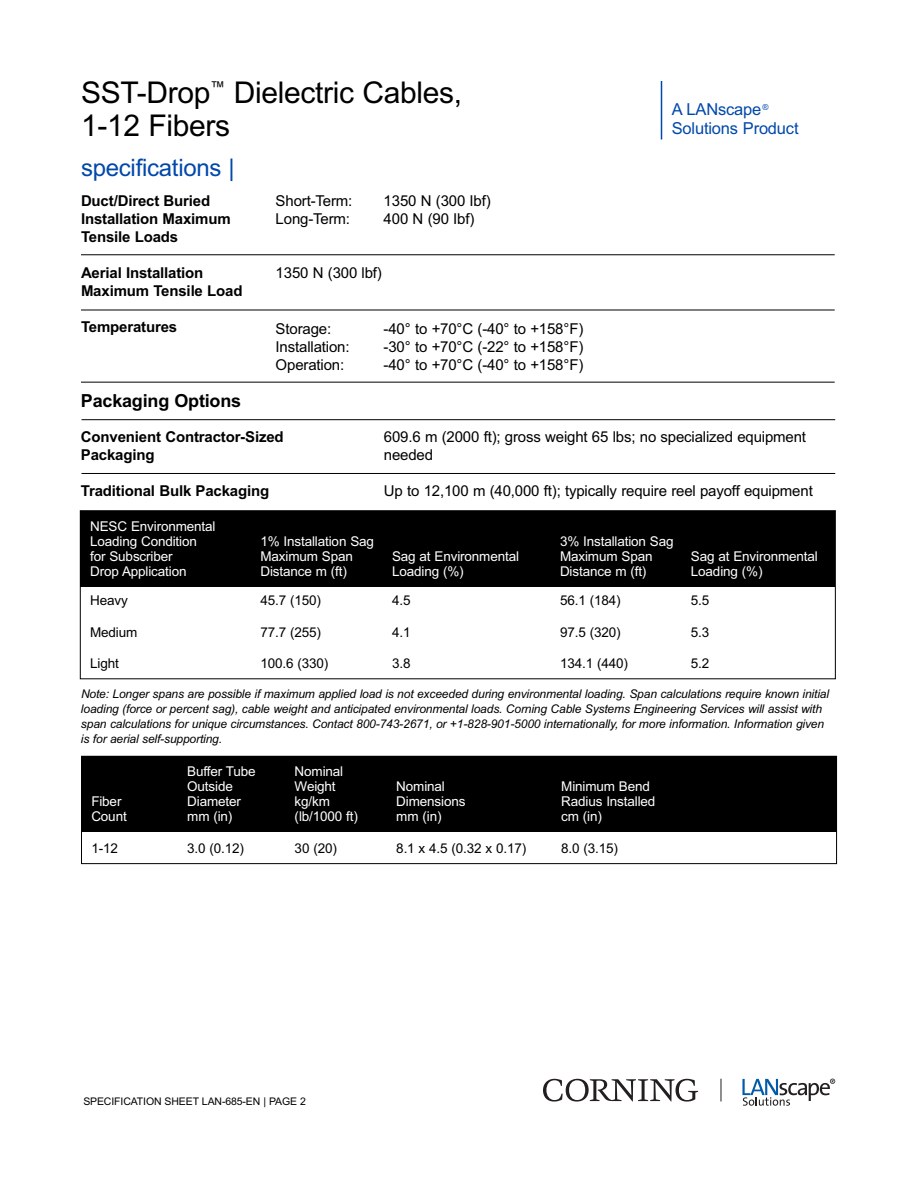
<style>
.page{position:relative;width:918px;height:1188px;background:#fff}
.page>*{position:absolute;margin:0;border:0;box-sizing:border-box;transform-origin:0 0}
.t1{font:30px/33px "Arial";letter-spacing:-.01em;color:#000}
.t2{font:24px "Arial";letter-spacing:-.01em;color:#0048aa}
.t3{font:700 18px "Arial";letter-spacing:-.01em;color:#000}
.t4{font:16.5px/19.5px "Arial";letter-spacing:-.01em;color:#0048aa}
.t5{font:15px/18px "Arial";letter-spacing:-.01em;color:#000}
.t6{font:700 15px/18px "Arial";letter-spacing:-.01em;color:#000}
.t7{font:13.5px/15px "Arial";letter-spacing:-.01em;color:#fff}
.t8{font:13.5px "Arial";letter-spacing:-.01em;color:#000}
.t9{font:italic 12px/15px "Arial";letter-spacing:-.01em;color:#000}
.t10{font:10.5px "Arial";letter-spacing:-.01em;color:#000}
</style>
<div class="page">
<svg style="left:543px;top:1079px;width:155px;height:23px"></svg>
<svg style="left:742px;top:1079px;width:93px;height:27px"></svg>
<svg style="left:721px;top:1079px;width:1px;height:23px"></svg>
<hr style="left:661px;top:81px;width:1px;height:59px;background:#0048aa">
<hr style="left:81px;top:254px;width:754px;height:1px;background:#000">
<hr style="left:81px;top:310px;width:754px;height:1px;background:#000">
<div style="left:80px;top:510px;width:756px;height:169px;border:1px solid #000"></div>
<div style="left:80px;top:511px;width:755px;height:76px;background:#000"></div>
<div style="left:81px;top:756px;width:756px;height:108px;border:1px solid #000"></div>
<div style="left:82px;top:756px;width:754px;height:76px;background:#000"></div>
<hr style="left:82px;top:419px;width:753px;height:1px;background:#000">
<hr style="left:82px;top:473px;width:753px;height:1px;background:#000">
<hr style="left:81px;top:382px;width:754px;height:1px;background:#000">
<h1 class="t1" style="left:81px;top:76px;width:383px">SST-Drop<sup>™</sup> Dielectric Cables,<br>1-12 Fibers</h1>
<h2 class="t2" style="left:81px;top:153px;width:155px">specifications |</h2>
<p class="t6" style="left:81px;top:192px;width:151px">Duct/Direct Buried<br>Installation Maximum<br>Tensile Loads</p>
<p class="t6" style="left:81px;top:264px;width:163px">Aerial Installation<br>Maximum Tensile Load</p>
<p class="t6" style="left:81px;top:318px;width:98px">Temperatures</p>
<h3 class="t3" style="left:81px;top:390px;width:162px">Packaging Options</h3>
<p class="t5" style="left:276px;top:192px;width:78px">Short-Term:</p>
<p class="t5" style="left:384px;top:192px;width:109px">1350 N (300 Ibf)</p>
<p class="t5" style="left:276px;top:210px;width:76px">Long-Term:</p>
<p class="t5" style="left:384px;top:210px;width:92px">400 N (90 Ibf)</p>
<p class="t5" style="left:276px;top:264px;width:108px">1350 N (300 lbf)</p>
<p class="t5" style="left:276px;top:320px;width:57px">Storage:</p>
<p class="t5" style="left:384px;top:320px;width:201px">-40° to +70°C (-40° to +158°F)</p>
<p class="t5" style="left:276px;top:338px;width:75px">Installation:</p>
<p class="t5" style="left:384px;top:338px;width:201px">-30° to +70°C (-22° to +158°F)</p>
<p class="t5" style="left:276px;top:356px;width:70px">Operation:</p>
<p class="t5" style="left:384px;top:356px;width:201px">-40° to +70°C (-40° to +158°F)</p>
<h3 class="t4" style="left:672px;top:99px;width:128px">A LANscape <sup>®<br></sup>Solutions Product</h3>
<p class="t6" style="left:81px;top:428px;width:204px">Convenient Contractor-Sized<br>Packaging</p>
<p class="t6" style="left:81px;top:482px;width:190px">Traditional Bulk Packaging</p>
<p class="t5" style="left:384px;top:428px;width:424px">609.6 m (2000 ft); gross weight 65 lbs; no specialized equipment needed</p>
<p class="t5" style="left:384px;top:482px;width:430px">Up to 12,100 m (40,000 ft); typically require reel payoff equipment</p>
<p class="t7" style="left:90px;top:518px;width:127px">NESC Environmental<br>Loading Condition</p>
<p class="t7" style="left:260px;top:533px;width:115px">1% Installation Sag</p>
<p class="t7" style="left:560px;top:533px;width:115px">3% Installation Sag</p>
<p class="t7" style="left:90px;top:548px;width:84px">for Subscriber</p>
<p class="t7" style="left:260px;top:548px;width:94px">Maximum Span</p>
<p class="t7" style="left:392px;top:548px;width:128px">Sag at Environmental</p>
<p class="t7" style="left:560px;top:548px;width:94px">Maximum Span</p>
<p class="t7" style="left:691px;top:548px;width:128px">Sag at Environmental</p>
<p class="t7" style="left:90px;top:563px;width:98px">Drop Application</p>
<p class="t7" style="left:260px;top:563px;width:88px">Distance m (ft)</p>
<p class="t7" style="left:392px;top:563px;width:73px">Loading (%)</p>
<p class="t7" style="left:560px;top:563px;width:88px">Distance m (ft)</p>
<p class="t7" style="left:691px;top:563px;width:73px">Loading (%)</p>
<p class="t8" style="left:90px;top:593px;width:39px">Heavy</p>
<p class="t8" style="left:260px;top:593px;width:62px">45.7 (150)</p>
<p class="t8" style="left:392px;top:593px;width:20px">4.5</p>
<p class="t8" style="left:560px;top:593px;width:62px">56.1 (184)</p>
<p class="t8" style="left:691px;top:593px;width:20px">5.5</p>
<p class="t8" style="left:90px;top:624px;width:49px">Medium</p>
<p class="t8" style="left:260px;top:624px;width:62px">77.7 (255)</p>
<p class="t8" style="left:392px;top:624px;width:20px">4.1</p>
<p class="t8" style="left:560px;top:624px;width:62px">97.5 (320)</p>
<p class="t8" style="left:691px;top:624px;width:20px">5.3</p>
<p class="t8" style="left:90px;top:655px;width:30px">Light</p>
<p class="t8" style="left:260px;top:655px;width:69px">100.6 (330)</p>
<p class="t8" style="left:392px;top:655px;width:20px">3.8</p>
<p class="t8" style="left:560px;top:655px;width:69px">134.1 (440)</p>
<p class="t8" style="left:691px;top:655px;width:20px">5.2</p>
<p class="t9" style="left:81px;top:687px;width:750px">Note: Longer spans are possible if maximum applied load is not exceeded during environmental loading. Span calculations require known initial loading (force or percent sag), cable weight and anticipated environmental loads. Corning Cable Systems Engineering Services will assist with span calculations for unique circumstances. Contact 800-743-2671, or +1-828-901-5000 internationally, for more information. Information given is for aerial self-supporting.</p>
<p class="t7" style="left:187px;top:764px;width:70px">Buffer Tube</p>
<p class="t7" style="left:295px;top:764px;width:50px">Nominal</p>
<p class="t7" style="left:187px;top:779px;width:47px">Outside</p>
<p class="t7" style="left:295px;top:779px;width:43px">Weight</p>
<p class="t7" style="left:396px;top:779px;width:50px">Nominal</p>
<p class="t7" style="left:561px;top:779px;width:90px">Minimum Bend</p>
<p class="t7" style="left:91px;top:794px;width:32px">Fiber</p>
<p class="t7" style="left:187px;top:794px;width:55px">Diameter</p>
<p class="t7" style="left:295px;top:794px;width:37px">kg/km</p>
<p class="t7" style="left:396px;top:794px;width:71px">Dimensions</p>
<p class="t7" style="left:561px;top:794px;width:96px">Radius Installed</p>
<p class="t7" style="left:91px;top:809px;width:37px">Count</p>
<p class="t7" style="left:187px;top:809px;width:47px">mm (in)</p>
<p class="t7" style="left:295px;top:809px;width:65px">(lb/1000 ft)</p>
<p class="t7" style="left:396px;top:809px;width:47px">mm (in)</p>
<p class="t7" style="left:561px;top:809px;width:42px">cm (in)</p>
<p class="t8" style="left:91px;top:840px;width:28px">1-12</p>
<p class="t8" style="left:187px;top:840px;width:58px">3.0 (0.12)</p>
<p class="t8" style="left:295px;top:840px;width:44px">30 (20)</p>
<p class="t8" style="left:396px;top:840px;width:131px">8.1 x 4.5 (0.32 x 0.17)</p>
<p class="t8" style="left:561px;top:840px;width:58px">8.0 (3.15)</p>
<p class="t10" style="left:83px;top:1096px;width:224px">SPECIFICATION SHEET LAN-685-EN | PAGE 2</p>
</div>
